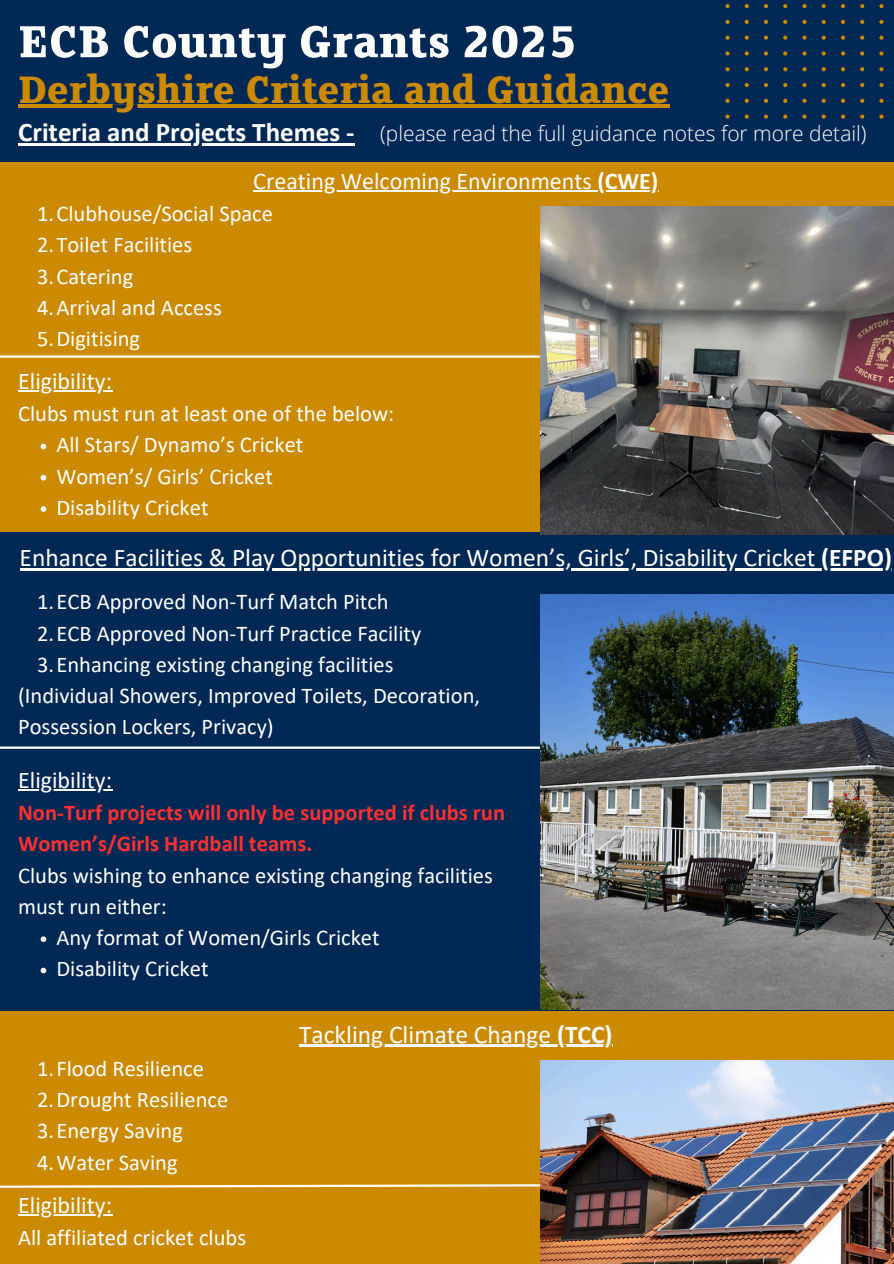
<style>
.page{position:relative;width:894px;height:1264px;background:#fff}
.page>*{position:absolute;margin:0;border:0;box-sizing:border-box;transform-origin:0 0}
.t1{font:700 50.25px "FS Clerkenwell";color:#fff}
.t2{font:700 42.9px "FS Clerkenwell";color:#cc8a00}
.t3{font:700 27px "Calibri";color:#fff}
.t4{font:25.5px "Calibri";color:#fff}
.t5{font:24px "Calibri";color:#fff}
.t6{font:22.5px/31.2px "Calibri";color:#fff}
.t7{font:700 22.5px "Calibri";color:#ff3131}
.t8{font:300 21px "Open Sans";color:#fff}
.s1{font-weight:700}
</style>
<div class="page">
<div style="left:0;top:0;width:893px;height:1263px;background:#002855"></div>
<svg style="left:879px;top:114px;width:4px;height:5px"></svg>
<svg style="left:860px;top:114px;width:4px;height:5px"></svg>
<svg style="left:841px;top:114px;width:3px;height:5px"></svg>
<svg style="left:821px;top:114px;width:4px;height:5px"></svg>
<svg style="left:802px;top:114px;width:4px;height:5px"></svg>
<svg style="left:783px;top:114px;width:4px;height:5px"></svg>
<svg style="left:763px;top:114px;width:4px;height:5px"></svg>
<svg style="left:744px;top:114px;width:4px;height:5px"></svg>
<svg style="left:725px;top:114px;width:4px;height:5px"></svg>
<svg style="left:879px;top:99px;width:4px;height:4px"></svg>
<svg style="left:860px;top:99px;width:4px;height:4px"></svg>
<svg style="left:841px;top:99px;width:3px;height:4px"></svg>
<svg style="left:821px;top:99px;width:4px;height:4px"></svg>
<svg style="left:802px;top:99px;width:4px;height:4px"></svg>
<svg style="left:783px;top:99px;width:4px;height:4px"></svg>
<svg style="left:763px;top:99px;width:4px;height:4px"></svg>
<svg style="left:744px;top:99px;width:4px;height:4px"></svg>
<svg style="left:725px;top:99px;width:4px;height:4px"></svg>
<svg style="left:879px;top:83px;width:4px;height:4px"></svg>
<svg style="left:860px;top:83px;width:4px;height:4px"></svg>
<svg style="left:841px;top:83px;width:3px;height:4px"></svg>
<svg style="left:821px;top:83px;width:4px;height:4px"></svg>
<svg style="left:802px;top:83px;width:4px;height:4px"></svg>
<svg style="left:783px;top:83px;width:4px;height:4px"></svg>
<svg style="left:764px;top:83px;width:3px;height:4px"></svg>
<svg style="left:744px;top:83px;width:4px;height:4px"></svg>
<svg style="left:725px;top:83px;width:4px;height:4px"></svg>
<svg style="left:879px;top:67px;width:4px;height:4px"></svg>
<svg style="left:860px;top:67px;width:4px;height:4px"></svg>
<svg style="left:841px;top:67px;width:3px;height:4px"></svg>
<svg style="left:821px;top:67px;width:4px;height:4px"></svg>
<svg style="left:802px;top:67px;width:4px;height:4px"></svg>
<svg style="left:783px;top:67px;width:4px;height:4px"></svg>
<svg style="left:763px;top:67px;width:4px;height:4px"></svg>
<svg style="left:744px;top:67px;width:4px;height:4px"></svg>
<svg style="left:725px;top:67px;width:4px;height:4px"></svg>
<svg style="left:879px;top:51px;width:4px;height:5px"></svg>
<svg style="left:860px;top:51px;width:4px;height:5px"></svg>
<svg style="left:841px;top:51px;width:3px;height:5px"></svg>
<svg style="left:821px;top:51px;width:4px;height:5px"></svg>
<svg style="left:802px;top:51px;width:4px;height:5px"></svg>
<svg style="left:783px;top:51px;width:4px;height:5px"></svg>
<svg style="left:763px;top:51px;width:4px;height:5px"></svg>
<svg style="left:744px;top:51px;width:4px;height:5px"></svg>
<svg style="left:725px;top:51px;width:4px;height:5px"></svg>
<svg style="left:879px;top:36px;width:4px;height:4px"></svg>
<svg style="left:860px;top:36px;width:4px;height:4px"></svg>
<svg style="left:841px;top:36px;width:3px;height:4px"></svg>
<svg style="left:821px;top:36px;width:4px;height:4px"></svg>
<svg style="left:802px;top:36px;width:4px;height:4px"></svg>
<svg style="left:783px;top:36px;width:4px;height:4px"></svg>
<svg style="left:763px;top:36px;width:4px;height:4px"></svg>
<svg style="left:744px;top:36px;width:4px;height:4px"></svg>
<svg style="left:725px;top:36px;width:4px;height:4px"></svg>
<svg style="left:879px;top:20px;width:4px;height:4px"></svg>
<svg style="left:860px;top:20px;width:4px;height:4px"></svg>
<svg style="left:841px;top:20px;width:3px;height:4px"></svg>
<svg style="left:821px;top:20px;width:4px;height:4px"></svg>
<svg style="left:802px;top:20px;width:4px;height:4px"></svg>
<svg style="left:783px;top:20px;width:4px;height:4px"></svg>
<svg style="left:764px;top:20px;width:3px;height:4px"></svg>
<svg style="left:744px;top:20px;width:4px;height:4px"></svg>
<svg style="left:725px;top:20px;width:4px;height:4px"></svg>
<svg style="left:879px;top:4px;width:4px;height:4px"></svg>
<svg style="left:860px;top:4px;width:4px;height:4px"></svg>
<svg style="left:841px;top:4px;width:3px;height:4px"></svg>
<svg style="left:821px;top:4px;width:4px;height:4px"></svg>
<svg style="left:802px;top:4px;width:4px;height:4px"></svg>
<svg style="left:783px;top:4px;width:4px;height:4px"></svg>
<svg style="left:764px;top:4px;width:3px;height:4px"></svg>
<svg style="left:744px;top:4px;width:4px;height:4px"></svg>
<svg style="left:725px;top:4px;width:4px;height:4px"></svg>
<div style="left:0;top:162px;width:893px;height:369px;background:#cc8a00"></div>
<div style="left:0;top:1010px;width:893px;height:253px;background:#cc8a00"></div>
<hr style="left:18px;top:143px;width:336px;height:2px;background:#fff">
<hr style="left:253px;top:190px;width:344px;height:2px;background:#fff">
<hr style="left:597px;top:190px;width:61px;height:2px;background:#fff">
<hr style="left:18px;top:390px;width:94px;height:2px;background:#fff">
<svg style="left:41px;top:443px;width:5px;height:6px"></svg>
<svg style="left:41px;top:475px;width:5px;height:5px"></svg>
<svg style="left:41px;top:506px;width:5px;height:6px"></svg>
<hr style="left:20px;top:568px;width:795px;height:2px;background:#fff">
<hr style="left:815px;top:568px;width:76px;height:2px;background:#fff">
<hr style="left:18px;top:789px;width:94px;height:2px;background:#fff">
<svg style="left:41px;top:936px;width:5px;height:6px"></svg>
<svg style="left:41px;top:967px;width:5px;height:6px"></svg>
<hr style="left:299px;top:1044px;width:258px;height:3px;background:#fff">
<hr style="left:557px;top:1044px;width:55px;height:3px;background:#fff">
<hr style="left:18px;top:1213px;width:94px;height:2px;background:#fff">
<hr style="left:0;top:355px;width:893px;height:3px;background:#fff">
<img style="left:540px;top:206px;width:353px;height:329px">
<hr style="left:18px;top:105px;width:651px;height:3px;background:#cc8a00">
<hr style="left:0;top:746px;width:893px;height:2px;background:#fff">
<img style="left:540px;top:594px;width:353px;height:415px">
<svg style="left:0;top:1184px;width:540px;height:4px"></svg>
<img style="left:540px;top:1060px;width:353px;height:203px">
<p class="t1" style="left:18px;top:23px;width:560px">ECB County Grants 2025</p>
<p class="t2" style="left:18px;top:73px;width:653px">Derbyshire Criteria and Guidance</p>
<h5 class="t8" style="left:380px;top:119px;width:488px">(please read the full guidance notes for more detail)</h5>
<p class="t3" style="left:18px;top:121px;width:338px">Criteria and Projects Themes -</p>
<h1 class="t5" style="left:253px;top:171px;width:406px">Creating Welcoming Environments <span class="s1">(CWE)</span></h1>
<h2 class="t6" style="left:37px;top:200px;width:237px">1.Clubhouse/Social Space</h2>
<h3 class="t6" style="left:37px;top:231px;width:157px">2.Toilet Facilities</h3>
<h5 class="t6" style="left:37px;top:262px;width:98px">3.Catering</h5>
<p class="t6" style="left:37px;top:293px;width:186px">4.Arrival and Access</p>
<p class="t6" style="left:37px;top:325px;width:105px">5.Digitising</p>
<p class="t5" style="left:18px;top:371px;width:95px">Eligibility:</p>
<p class="t6" style="left:18px;top:400px;width:377px">Clubs must run at least one of the below:</p>
<p class="t6" style="left:56px;top:431px;width:248px">All Stars/ Dynamo’s Cricket</p>
<p class="t6" style="left:56px;top:462px;width:218px">Women’s/ Girls’ Cricket</p>
<h5 class="t6" style="left:56px;top:493px;width:154px">Disability Cricket</h5>
<p class="t4" style="left:20px;top:547px;width:873px">Enhance Facilities &amp; Play Opportunities for Women’s, Girls’, Disability Cricket <span class="s1">(EFPO)</span></p>
<p class="t6" style="left:37px;top:588px;width:353px">1.ECB Approved Non-Turf Match Pitch</p>
<p class="t6" style="left:37px;top:619px;width:385px">2.ECB Approved Non-Turf Practice Facility</p>
<h4 class="t6" style="left:37px;top:650px;width:358px">3.Enhancing existing changing facilities</h4>
<p class="t6" style="left:18px;top:682px;width:463px">(Individual Showers, Improved Toilets, Decoration,<br>Possession Lockers, Privacy)</p>
<p class="t5" style="left:18px;top:770px;width:95px">Eligibility:</p>
<p class="t7" style="left:18px;top:803px;width:488px">Non-Turf projects will only be supported if clubs run</p>
<p class="t7" style="left:18px;top:834px;width:296px">Women’s/Girls Hardball teams.</p>
<p class="t6" style="left:18px;top:861px;width:476px">Clubs wishing to enhance existing changing facilities</p>
<p class="t6" style="left:18px;top:892px;width:150px">must run either:</p>
<p class="t6" style="left:56px;top:924px;width:325px">Any format of Women/Girls Cricket</p>
<p class="t6" style="left:56px;top:955px;width:154px">Disability Cricket</p>
<h5 class="t6" style="left:37px;top:1054px;width:168px">1.Flood Resilience</h5>
<p class="t6" style="left:37px;top:1085px;width:193px">2.Drought Resilience</p>
<p class="t6" style="left:37px;top:1117px;width:147px">3.Energy Saving</p>
<h4 class="t6" style="left:37px;top:1148px;width:142px">4.Water Saving</h4>
<p class="t5" style="left:18px;top:1194px;width:95px">Eligibility:</p>
<p class="t6" style="left:18px;top:1223px;width:229px">All affiliated cricket clubs</p>
<h5 class="t4" style="left:299px;top:1023px;width:315px">Tackling Climate Change <span class="s1">(TCC)</span></h5>
</div>
